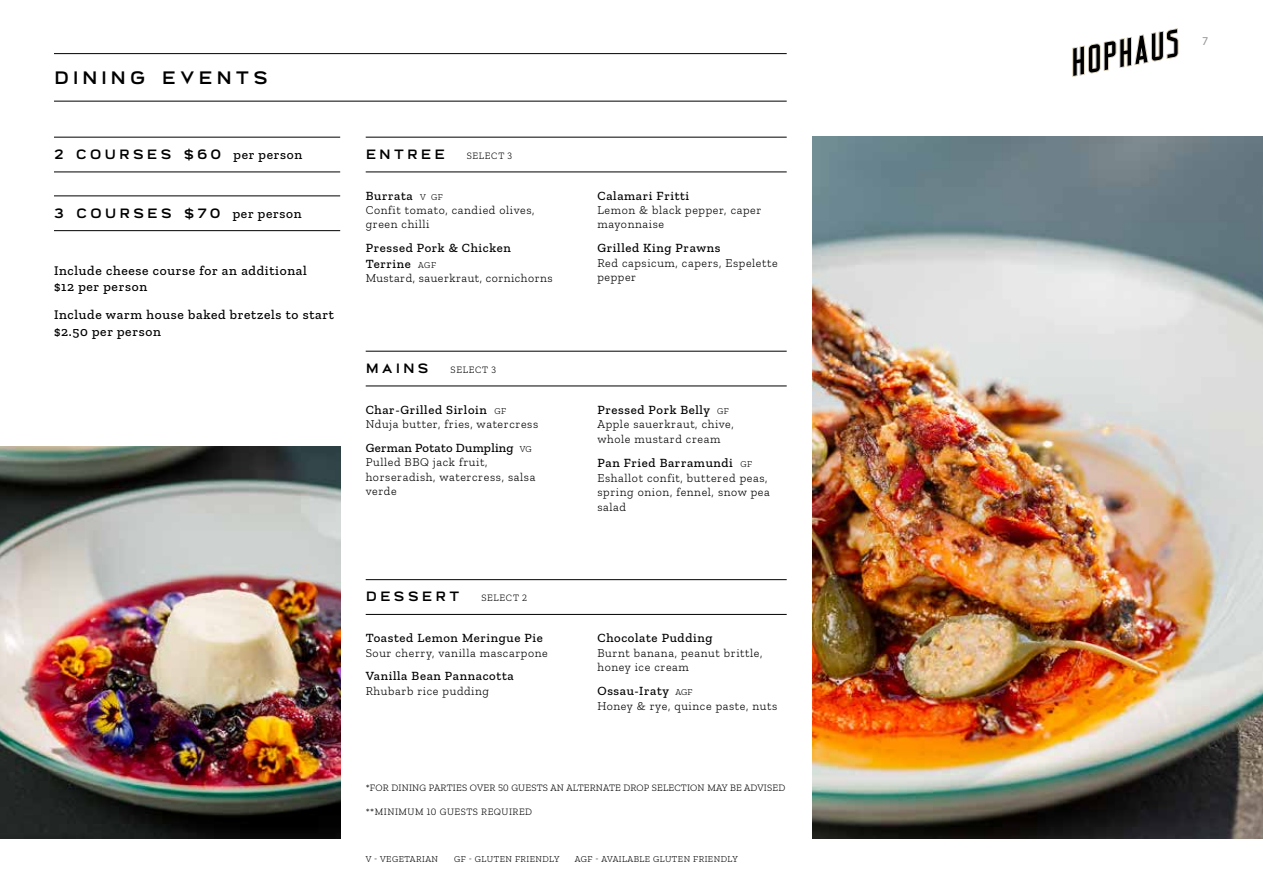
<style>
.page{position:relative;width:1263px;height:893px;background:#fff}
.page>*{position:absolute;margin:0;border:0;box-sizing:border-box;transform-origin:0 0}
.t1{font:18px "Broadwell Standard";letter-spacing:.205em;color:#000}
.t2{font:500 13.5px/16.2px "Zilla Slab";letter-spacing:.05em;color:#000}
.t3{font:13.5px "Broadwell Standard";letter-spacing:.22em;color:#000}
.t4{font:500 12.75px/15.3px "Zilla Slab";letter-spacing:.05em;color:#000}
.t5{font:500 12.75px "Zilla Slab";letter-spacing:.02em;color:#000}
.t6{font:300 12px/14.4px "Zilla Slab";letter-spacing:.05em;color:#000}
.t7{font:12px "Myriad Pro";color:#939598}
.t8{font:300 9.75px "Zilla Slab";letter-spacing:.02em;color:#000}
.t9{font:300 9.75px "Zilla Slab";letter-spacing:.05em;color:#000}
.t10{font:300 9px "Zilla Slab";letter-spacing:.05em;color:#000}
.s1{font-family:"Zilla Slab";font-weight:500}
.s2{font-weight:300;font-size:9px}
</style>
<div class="page">
<svg style="left:1072px;top:28px;width:106px;height:49px"></svg>
<hr style="left:54px;top:53px;width:733px;height:1px;background:#000">
<hr style="left:54px;top:101px;width:733px;height:1px;background:#000">
<img style="left:0;top:446px;width:340px;height:393px">
<img style="left:812px;top:136px;width:451px;height:703px">
<hr style="left:54px;top:137px;width:286px;height:1px;background:#000">
<hr style="left:54px;top:172px;width:286px;height:1px;background:#000">
<hr style="left:54px;top:195px;width:286px;height:1px;background:#000">
<hr style="left:54px;top:230px;width:286px;height:1px;background:#000">
<hr style="left:366px;top:137px;width:421px;height:1px;background:#000">
<hr style="left:366px;top:172px;width:421px;height:1px;background:#000">
<hr style="left:366px;top:579px;width:421px;height:1px;background:#000">
<hr style="left:366px;top:614px;width:421px;height:1px;background:#000">
<hr style="left:366px;top:351px;width:421px;height:1px;background:#000">
<hr style="left:366px;top:386px;width:421px;height:1px;background:#000">
<h1 class="t1" style="left:54px;top:69px;width:216px">DINING EVENTS</h1>
<p class="t3" style="left:54px;top:148px;width:250px">2 COURSES $60 <span class="s1">per person</span></p>
<p class="t3" style="left:54px;top:207px;width:249px">3 COURSES $70 <span class="s1">per person</span></p>
<p class="t2" style="left:54px;top:262px;width:254px">Include cheese course for an additional $12 per person</p>
<p class="t2" style="left:54px;top:307px;width:282px">Include warm house baked bretzels to start $2.50 per person</p>
<p class="t3" style="left:366px;top:148px;width:81px">ENTREE</p>
<p class="t8" style="left:467px;top:150px;width:47px">SELECT 3</p>
<p class="t4" style="left:366px;top:188px;width:79px">Burrata <span class="s2">V GF</span></p>
<p class="t6" style="left:366px;top:203px;width:170px">Confit tomato, candied olives, green chilli</p>
<p class="t4" style="left:366px;top:240px;width:147px">Pressed Pork &amp; Chicken<br>Terrine <span class="s2">AGF</span></p>
<p class="t6" style="left:366px;top:271px;width:188px">Mustard, sauerkraut, cornichorns</p>
<p class="t3" style="left:366px;top:362px;width:65px">MAINS</p>
<p class="t8" style="left:451px;top:364px;width:47px">SELECT 3</p>
<p class="t4" style="left:366px;top:402px;width:142px">Char-Grilled Sirloin <span class="s2">GF</span></p>
<p class="t6" style="left:366px;top:417px;width:174px">Nduja butter, fries, watercress</p>
<p class="t5" style="left:366px;top:440px;width:168px">German Potato Dumpling <span class="s2">VG</span></p>
<p class="t6" style="left:366px;top:455px;width:171px">Pulled BBQ jack fruit, horseradish, watercress, salsa verde</p>
<p class="t4" style="left:597px;top:188px;width:93px">Calamari Fritti</p>
<p class="t6" style="left:597px;top:203px;width:165px">Lemon &amp; black pepper, caper mayonnaise</p>
<p class="t4" style="left:597px;top:240px;width:124px">Grilled King Prawns</p>
<p class="t6" style="left:597px;top:255px;width:182px">Red capsicum, capers, Espelette pepper</p>
<p class="t4" style="left:597px;top:402px;width:133px">Pressed Pork Belly <span class="s2">GF</span></p>
<p class="t6" style="left:597px;top:416px;width:138px;line-height:15.3px">Apple sauerkraut, chive, whole mustard cream</p>
<p class="t4" style="left:597px;top:455px;width:156px">Pan Fried Barramundi <span class="s2">GF</span></p>
<p class="t6" style="left:597px;top:470px;width:174px;line-height:14.9px">Eshallot confit, buttered peas, spring onion, fennel, snow pea salad</p>
<p class="t3" style="left:366px;top:590px;width:95px">DESSERT</p>
<p class="t8" style="left:481px;top:593px;width:47px">SELECT 2</p>
<p class="t4" style="left:366px;top:630px;width:179px">Toasted Lemon Meringue Pie</p>
<p class="t6" style="left:366px;top:645px;width:184px">Sour cherry, vanilla mascarpone</p>
<p class="t4" style="left:366px;top:668px;width:149px">Vanilla Bean Pannacotta</p>
<p class="t6" style="left:366px;top:684px;width:125px">Rhubarb rice pudding</p>
<p class="t4" style="left:597px;top:630px;width:116px">Chocolate Pudding</p>
<p class="t6" style="left:597px;top:645px;width:166px">Burnt banana, peanut brittle, honey ice cream</p>
<p class="t4" style="left:597px;top:683px;width:97px">Ossau-Iraty <span class="s2">AGF</span></p>
<p class="t6" style="left:597px;top:699px;width:181px">Honey &amp; rye, quince paste, nuts</p>
<p class="t8" style="left:366px;top:783px;width:421px">*FOR DINING PARTIES OVER 50 GUESTS AN ALTERNATE DROP SELECTION MAY BE ADVISED</p>
<p class="t9" style="left:366px;top:806px;width:168px">**MINIMUM 10 GUESTS REQUIRED</p>
<p class="t10" style="left:366px;top:854px;width:74px">V - VEGETARIAN</p>
<p class="t10" style="left:454px;top:854px;width:107px">GF - GLUTEN FRIENDLY</p>
<p class="t10" style="left:575px;top:854px;width:164px">AGF - AVAILABLE GLUTEN FRIENDLY</p>
<p class="t7" style="left:1202px;top:34px;width:8px">7</p>
</div>
